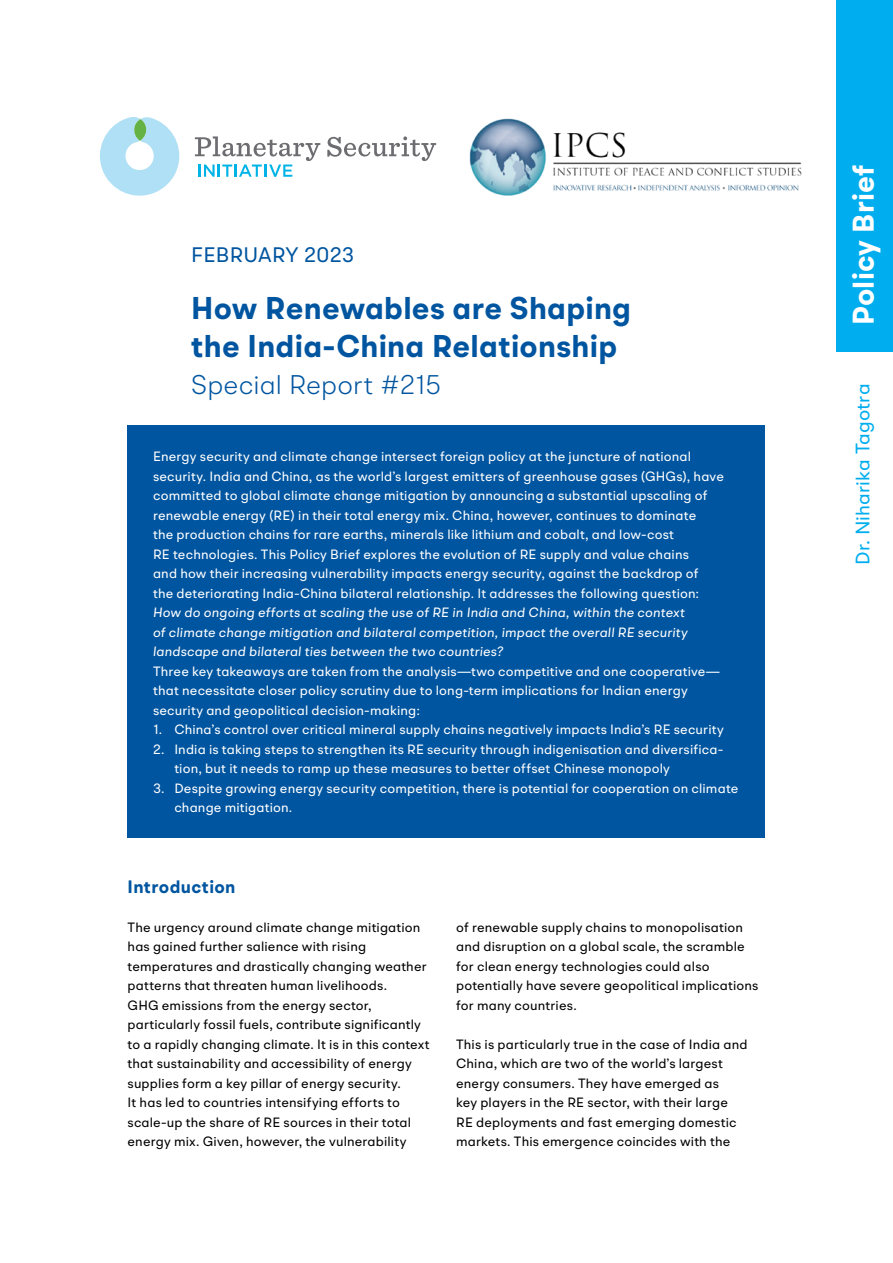
<style>
.page{position:relative;width:893px;height:1263px;background:#fff}
.page>*{position:absolute;margin:0;border:0;box-sizing:border-box;transform-origin:0 0}
.Title_Title{font:700 31.5px "BR Omega";letter-spacing:.01em;color:#0055a0}
.Title_Title-2{font:700 30px "BR Omega";letter-spacing:.005em;color:#fff}
.Subtitel_Title{font:300 27px "BR Omega";letter-spacing:.005em;color:#0055a0}
.Title_Title-3{font:21px "BR Omega";color:#0055a0}
.Author_Title{font:19.5px "BR Omega";letter-spacing:.005em;color:#00aeef}
.t1{font:700 18px "BR Omega";letter-spacing:.02em;color:#0055a0}
.P_Intro{font:13.5px/19.5px "BR Omega";letter-spacing:.01em;color:#fff}
.P_H{font:13.5px/19.5px "BR Omega";letter-spacing:.01em;color:#000}
.L1_Block{font:13.5px/19.5px "BR Omega";letter-spacing:.01em;color:#fff}
.P_first{font:13.5px/19.5px "BR Omega";letter-spacing:.01em;color:#000}
.s1{font-style:italic}
</style>
<div class="page">
<div style="left:836px;top:0;width:57px;height:351px;background:#00aeef"></div>
<div style="left:128px;top:425px;width:637px;height:413px;background:#0055a0"></div>
<svg style="left:327px;top:136px;width:109px;height:25px"></svg>
<svg style="left:100px;top:117px;width:80px;height:79px"></svg>
<svg style="left:195px;top:136px;width:125px;height:41px"></svg>
<img style="left:469px;top:118px;width:333px;height:78px">
<p class="Title_Title-3" style="left:191px;top:241px;width:164px">FEBRUARY 2023</p>
<p class="Title_Title" style="left:191px;top:288px;width:441px">How Renewables are Shaping</p>
<p class="Title_Title" style="left:191px;top:326px;width:428px">the India-China Relationship</p>
<p class="Subtitel_Title" style="left:191px;top:368px;width:251px">Special Report #215</p>
<p class="P_Intro" style="left:153px;top:446px;width:572px">Energy security and climate change intersect foreign policy at the juncture of national security. India and China, as the world’s largest emitters of greenhouse gases (GHGs), have committed to global climate change mitigation by announcing a substantial upscaling of renewable energy (RE) in their total energy mix. China, however, continues to dominate<br>the production chains for rare earths, minerals like lithium and cobalt, and low-cost<br>RE technologies. This Policy Brief explores the evolution of RE supply and value chains<br>and how their increasing vulnerability impacts energy security, against the backdrop of<br>the deteriorating India-China bilateral relationship. It addresses the following question:<br><span class="s1">How do ongoing efforts at scaling the use of RE in India and China, within the context<br>of climate change mitigation and bilateral competition, impact the overall RE security landscape and bilateral ties between the two countries?</span></p>
<p class="P_Intro" style="left:153px;top:661px;width:568px">Three key takeaways are taken from the analysis—two competitive and one cooperative— that necessitate closer policy scrutiny due to long-term implications for Indian energy security and geopolitical decision-making:</p>
<p class="L1_Block" style="left:153px;top:719px;width:572px">1. China’s control over critical mineral supply chains negatively impacts India’s RE security</p>
<p class="L1_Block" style="left:174px;top:739px;width:550px;text-indent:-21px">2. India is taking steps to strengthen its RE security through indigenisation and diversifica&shy;tion, but it needs to ramp up these measures to better offset Chinese monopoly</p>
<p class="L1_Block" style="left:174px;top:778px;width:566px;text-indent:-21px">3. Despite growing energy security competition, there is potential for cooperation on climate change mitigation.</p>
<h2 class="t1" style="left:128px;top:875px;width:109px">Introduction</h2>
<p class="P_H" style="left:128px;top:917px;width:304px">The urgency around climate change mitigation has gained further salience with rising temperatures and drastically changing weather patterns that threaten human livelihoods.<br>GHG emissions from the energy sector, particularly fossil fuels, contribute significantly to a rapidly changing climate. It is in this context that sustainability and accessibility of energy supplies form a key pillar of energy security.<br>It has led to countries intensifying efforts to scale-up the share of RE sources in their total energy mix. Given, however, the vulnerability</p>
<p class="P_H" style="left:456px;top:917px;width:304px">of renewable supply chains to monopolisation and disruption on a global scale, the scramble for clean energy technologies could also potentially have severe geopolitical implications for many countries.</p>
<p class="P_first" style="left:456px;top:1034px;width:293px">This is particularly true in the case of India and China, which are two of the world’s largest energy consumers. They have emerged as<br>key players in the RE sector, with their large RE deployments and fast emerging domestic markets. This emergence coincides with the</p>
<p class="Title_Title-2" style="left:844px;top:325px;width:162px;rotate:-90deg">Policy Brief</p>
<p class="Author_Title" style="left:850px;top:565px;width:183px;rotate:-90deg">Dr. Niharika Tagotra</p>
</div>
